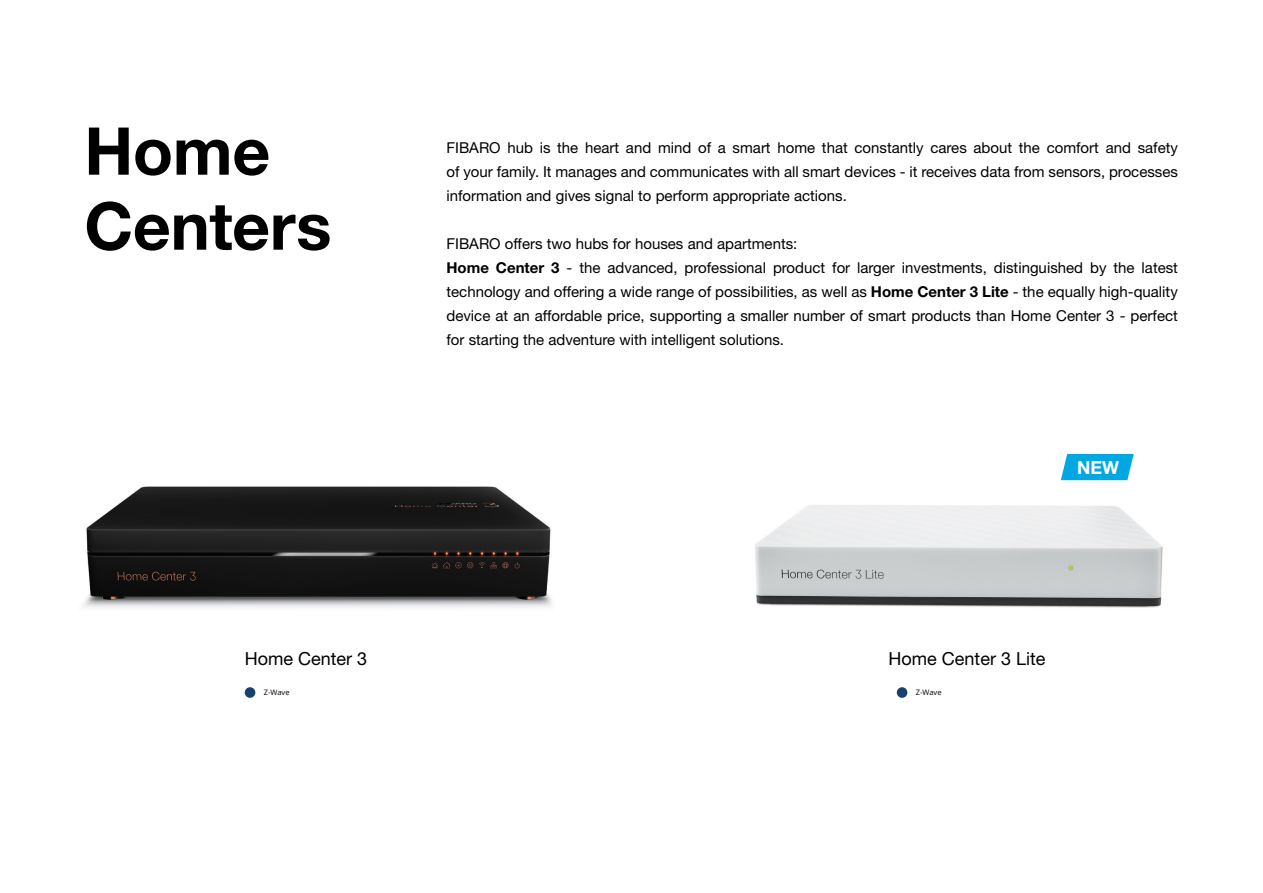
<style>
.page{position:relative;width:1263px;height:893px;background:#fff}
.page>*{position:absolute;margin:0;border:0;box-sizing:border-box;transform-origin:0 0}
.t1{font:700 66px/75px "Helvetica Neue LT Pro";letter-spacing:-.005em;color:#000}
.t2{font:18px "Helvetica Neue LT Pro";color:#000}
.t3{font:700 18px "Helvetica Neue LT Pro";color:#fff}
.t4{font:15px/24px "Helvetica Neue LT Pro";color:#000;text-align:justify}
.t5{font:7.5px "Open Sans";color:#000}
.s1{font-weight:700}
</style>
<div class="page">
<img style="left:755px;top:480px;width:408px;height:128px">
<div style="left:245px;top:687px;width:10px;height:11px;background:#18416f;border-radius:50%"></div>
<div style="left:897px;top:687px;width:10px;height:11px;background:#18416f;border-radius:50%"></div>
<img style="left:84px;top:486px;width:468px;height:122px">
<svg style="left:1061px;top:454px;width:73px;height:26px;background:#16aee3"></svg>
<h1 class="t1" style="left:84px;top:112px;width:249px">Home<br>Centers</h1>
<p class="t4" style="left:446px;top:135px;width:733px">FIBARO hub is the heart and mind of a smart home that constantly cares about the comfort and safety of your family. It manages and communicates with all smart devices - it receives data from sensors, processes information and gives signal to perform appropriate actions.</p>
<p class="t4" style="left:446px;top:231px;width:733px;text-align:left">FIBARO offers two hubs for houses and apartments:<br><span class="s1">Home Center 3</span> - the advanced, professional product for larger investments, distinguished by the latest technology and offering a wide range of possibilities, as well as <span class="s1">Home Center 3 Lite</span> - the equally high-quality device at an affordable price, supporting a smaller number of smart products than Home Center 3 - perfect for starting the adventure with intelligent solutions.</p>
<p class="t3" style="left:1077px;top:456px;width:43px">NEW</p>
<p class="t2" style="left:245px;top:648px;width:124px">Home Center 3</p>
<p class="t2" style="left:889px;top:648px;width:158px">Home Center 3 Lite</p>
<p class="t5" style="left:264px;top:687px;width:27px">Z-Wave</p>
<p class="t5" style="left:916px;top:687px;width:27px">Z-Wave</p>
</div>
